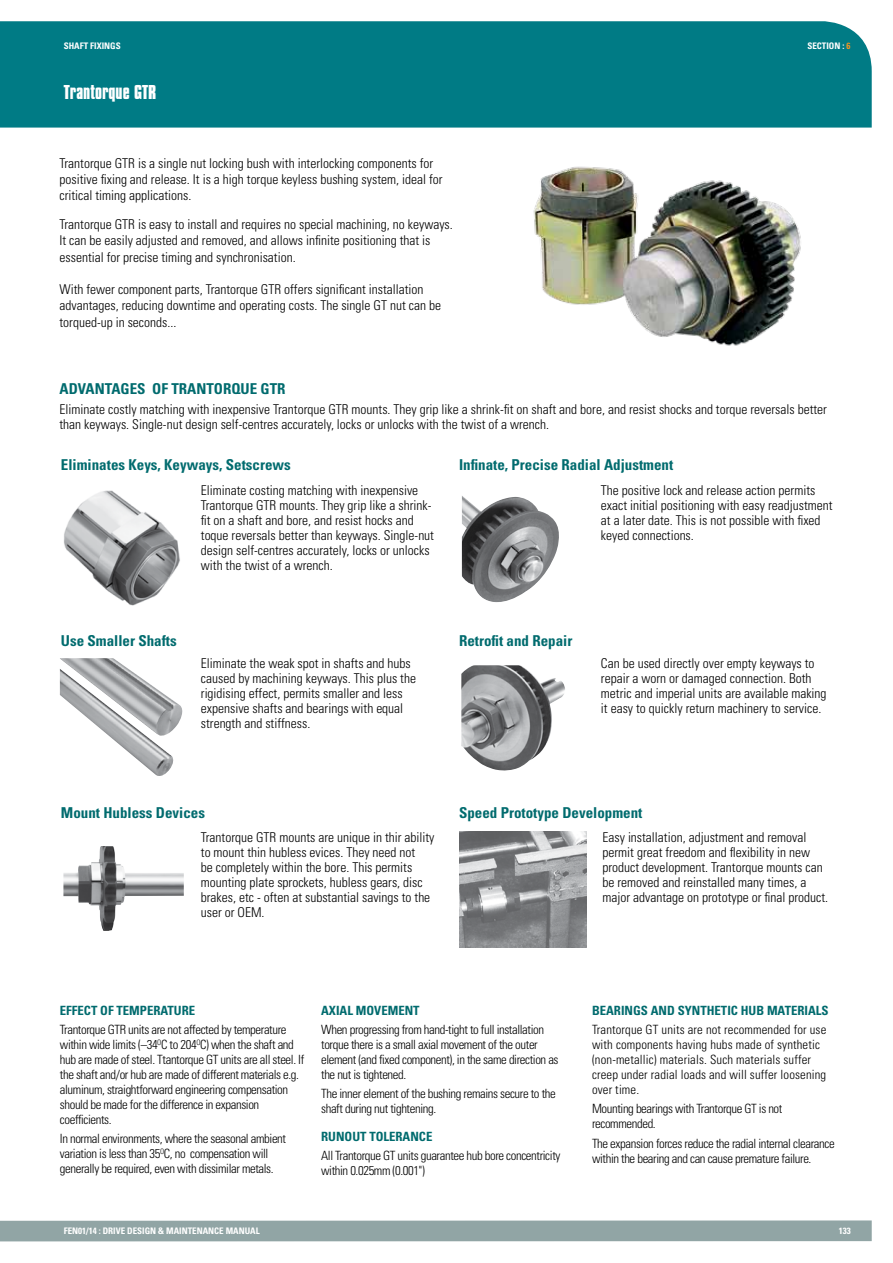
<style>
.page{position:relative;width:893px;height:1263px;background:#fff}
.page>*{position:absolute;margin:0;border:0;box-sizing:border-box;transform-origin:0 0}
.t1{font:700 21px "Compacta Std";color:#fff}
.t2{font:700 condensed 15px "Univers";color:#006b6e}
.t3{font:300 condensed 13.5px/15px "Univers";color:#000}
.t4{font:300 condensed 12.75px/15px "Univers";letter-spacing:-.03em;color:#000}
.t5{font:300 condensed 12.75px/15px "Univers";letter-spacing:.01em;color:#000}
.t6{font:700 condensed 12.75px "Univers";color:#006b6e}
.t7{font:700 condensed 9px "Univers";color:#fff}
.s1{color:#f7941e}
</style>
<div class="page">
<div style="left:0;top:21px;width:872px;height:107px;background:#007b85"></div>
<div style="left:0;top:1220px;width:872px;height:21px;background:#91a5a5"></div>
<img style="left:502px;top:122px;width:320px;height:224px">
<img style="left:462px;top:496px;width:97px;height:107px">
<img style="left:64px;top:490px;width:116px;height:116px">
<img style="left:60px;top:658px;width:123px;height:118px">
<img style="left:63px;top:846px;width:121px;height:85px">
<img style="left:459px;top:831px;width:128px;height:116px">
<img style="left:461px;top:665px;width:104px;height:106px">
<p class="t7" style="left:64px;top:41px;width:57px">shaft fixings</p>
<p class="t7" style="left:807px;top:41px;width:45px">Section : <span class="s1">6</span></p>
<h1 class="t1" style="left:64px;top:81px;width:94px">Trantorque GTR</h1>
<p class="t3" style="left:60px;top:155px;width:385px;line-height:16.2px">Trantorque GTR is a single nut locking bush with interlocking components for positive fixing and release. It is a high torque keyless bushing system, ideal for critical timing applications.</p>
<p class="t3" style="left:60px;top:216px;width:395px;line-height:16.2px">Trantorque GTR is easy to install and requires no special machining, no keyways.<br>It can be easily adjusted and removed, and allows infinite positioning that is essential for precise timing and synchronisation.</p>
<p class="t3" style="left:60px;top:280px;width:383px;line-height:16.5px">With fewer component parts, Trantorque GTR offers significant installation advantages, reducing downtime and operating costs. The single GT nut can be torqued-up in seconds...</p>
<p class="t2" style="left:60px;top:380px;width:36px">ADVANTAGE</p>
<p class="t2" style="left:137px;top:380px;width:60px">S OF TRANTO</p>
<p class="t2" style="left:223px;top:380px;width:18px">RQUE</p>
<p class="t2" style="left:261px;top:380px;width:27px">GT R</p>
<p class="t3" style="left:60px;top:401px;width:769px">Eliminate costly matching with inexpensive Trantorque GTR mounts. They grip like a shrink-fit on shaft and bore, and resist shocks and torque reversals better than keyways. Single-nut design self-centres accurately, locks or unlocks with the twist of a wrench.</p>
<p class="t2" style="left:61px;top:455px;width:231px">Eliminates Keys, Keyways, Setscrews</p>
<p class="t3" style="left:201px;top:483px;width:235px">Eliminate costing matching with inexpensive Trantorque GTR mounts. They grip like a shrink&shy;fit on a shaft and bore, and resist hocks and toque reversals better than keyways. Single-nut design self-centres accurately, locks or unlocks with the twist of a wrench.</p>
<p class="t2" style="left:61px;top:631px;width:117px">Use Smaller Shafts</p>
<p class="t3" style="left:201px;top:656px;width:217px">Eliminate the weak spot in shafts and hubs caused by machining keyways. This plus the rigidising effect, permits smaller and less expensive shafts and bearings with equal strength and stiffness.</p>
<p class="t2" style="left:459px;top:455px;width:216px">Infinate, Precise Radial Adjustment</p>
<p class="t3" style="left:601px;top:483px;width:233px">The positive lock and release action permits exact initial positioning with easy readjustment at a later date. This is not possible with fixed keyed connections.</p>
<p class="t2" style="left:459px;top:631px;width:115px">Retrofit and Repair</p>
<p class="t3" style="left:601px;top:656px;width:227px">Can be used directly over empty keyways to repair a worn or damaged connection. Both metric and imperial units are available making it easy to quickly return machinery to service.</p>
<p class="t2" style="left:61px;top:803px;width:146px">Mount Hubless Devices</p>
<p class="t2" style="left:459px;top:803px;width:185px">Speed Prototype Development</p>
<p class="t3" style="left:201px;top:829px;width:235px">Trantorque GTR mounts are unique in thir ability to mount thin hubless evices. They need not<br>be completely within the bore. This permits mounting plate sprockets, hubless gears, disc brakes, etc - often at substantial savings to the user or OEM.</p>
<p class="t3" style="left:602px;top:829px;width:227px">Easy installation, adjustment and removal permit great freedom and flexibility in new product development. Trantorque mounts can be removed and reinstalled many times, a major advantage on prototype or final product.</p>
<p class="t6" style="left:60px;top:1002px;width:8px">EFFECT</p>
<p class="t6" style="left:100px;top:1002px;width:95px">OF TEMPERATURE</p>
<p class="t4" style="left:60px;top:1022px;width:246px">Trantorque GTR units are not affected by temperature within wide limits (–34<sup>O</sup>C to 204<sup>O</sup>C) when the shaft and hub are made of steel. Ttantorque GT units are all steel. If the shaft and/or hub are made of different materials e.g. aluminum, straightforward engineering compensation should be made for the difference in expansion coefficients.</p>
<p class="t4" style="left:60px;top:1131px;width:228px">In normal environments, where the seasonal ambient variation is less than 35<sup>O</sup>C, no compensation will generally be required, even with dissimilar metals.</p>
<p class="t6" style="left:321px;top:1002px;width:8px">AXIA</p>
<p class="t6" style="left:347px;top:1002px;width:59px">L MOVEMENT</p>
<p class="t4" style="left:321px;top:1022px;width:239px">When progressing from hand-tight to full installation torque there is a small axial movement of the outer element (and fixed component), in the same direction as the nut is tightened.</p>
<p class="t4" style="left:321px;top:1086px;width:236px">The inner element of the bushing remains secure to the shaft during nut tightening.</p>
<p class="t6" style="left:321px;top:1129px;width:113px">runout tolerance</p>
<p class="t4" style="left:321px;top:1148px;width:241px">All Trantorque GT units guarantee hub bore concentricity within 0.025mm (0.001")</p>
<p class="t6" style="left:592px;top:1002px;width:231px">BearingS and synthetic hub materials</p>
<p class="t5" style="left:592px;top:1022px;width:236px">Trantorque GT units are not recommended for use with components having hubs made of synthetic (non-metallic) materials. Such materials suffer creep under radial loads and will suffer loosening over time.</p>
<p class="t4" style="left:592px;top:1101px;width:192px">Mounting bearings with Trantorque GT is not recommended.</p>
<p class="t4" style="left:592px;top:1135px;width:244px">The expansion forces reduce the radial internal clearance within the bearing and can cause premature failure.</p>
<p class="t7" style="left:64px;top:1225px;width:196px">FEN01/14 : Drive Design &amp; Maintenance Manual</p>
<p class="t7" style="left:839px;top:1225px;width:13px">133</p>
</div>
